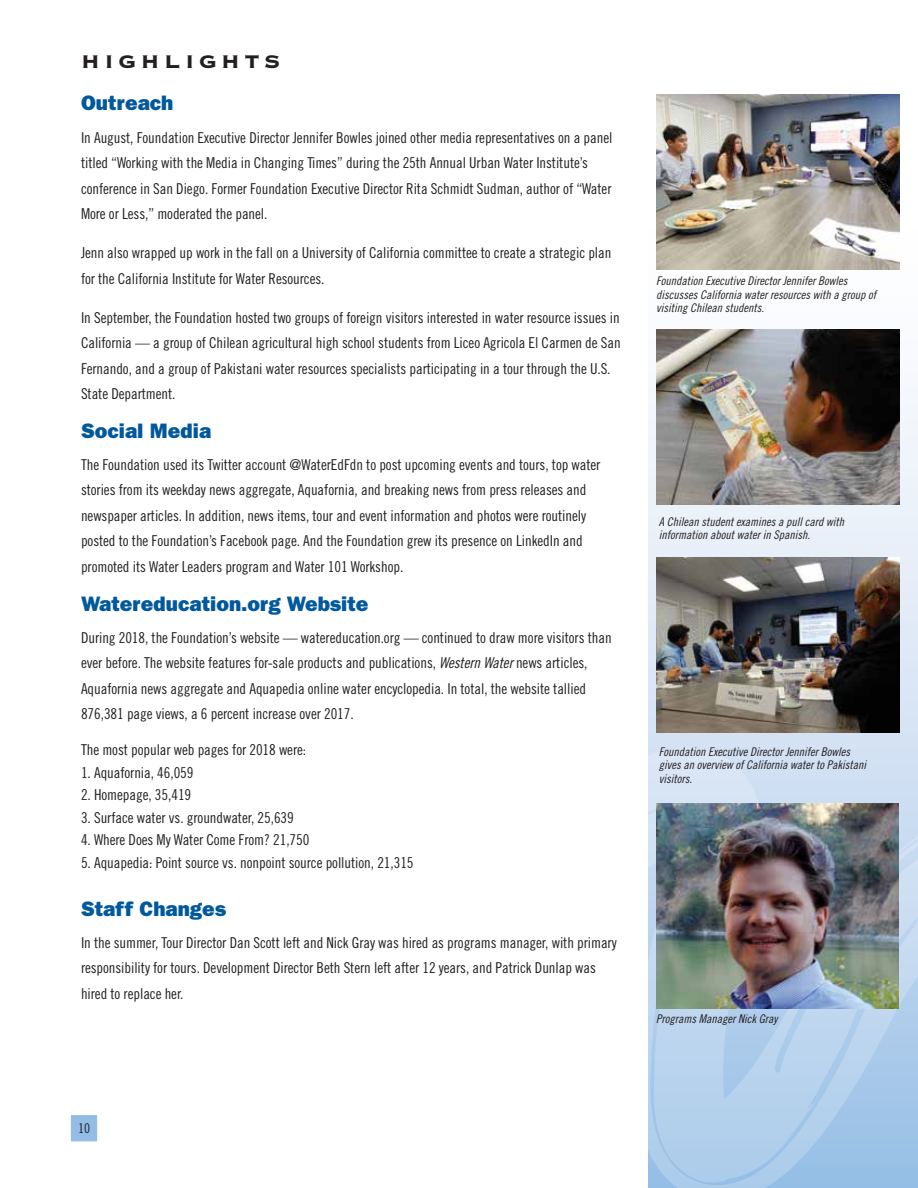
<style>
.page{position:relative;width:918px;height:1188px;background:#fff}
.page>*{position:absolute;margin:0;border:0;box-sizing:border-box;transform-origin:0 0}
.t1{font:24px "Copperplate Thirty Three BC";letter-spacing:.2em;color:#231f20}
.t2{font:800 21px "Franklin Gothic";color:#00589d}
.t3{font:15px/25.5px "Trade Gothic Cond Eighteen";letter-spacing:-.005em;color:#231f20}
.t4{font:13.5px "Trade Gothic Cond Eighteen";color:#231f20}
.t5{font:12px/13.5px "Trade Gothic Cond Eighteen Obl";color:#231f20}
.s1{font-family:"Trade Gothic Cond Eighteen Obl"}
</style>
<div class="page">
<svg style="left:648px;top:392px;width:270px;height:356px;background:#e3ebf5"></svg>
<svg style="left:648px;top:748px;width:270px;height:440px;background:#b7d2ed"></svg>
<svg style="left:70px;top:1115px;width:28px;height:27px"></svg>
<img style="left:656px;top:94px;width:244px;height:176px">
<img style="left:656px;top:329px;width:244px;height:175px">
<img style="left:656px;top:558px;width:244px;height:175px">
<img style="left:656px;top:804px;width:243px;height:205px">
<h1 class="t1" style="left:81px;top:49px;width:201px">HIGHLIGHTS</h1>
<h2 class="t2" style="left:81px;top:91px;width:94px">Outreach</h2>
<p class="t3" style="left:81px;top:124px;width:533px">In August, Foundation Executive Director Jennifer Bowles joined other media representatives on a panel titled “Working with the Media in Changing Times” during the 25th Annual Urban Water Institute’s conference in San Diego. Former Foundation Executive Director Rita Schmidt Sudman, author of “Water More or Less,” moderated the panel.</p>
<p class="t3" style="left:81px;top:240px;width:532px">Jenn also wrapped up work in the fall on a University of California committee to create a strategic plan for the California Institute for Water Resources.</p>
<p class="t3" style="left:81px;top:304px;width:541px">In September, the Foundation hosted two groups of foreign visitors interested in water resource issues in California — a group of Chilean agricultural high school students from Liceo Agricola El Carmen de San Fernando, and a group of Pakistani water resources specialists participating in a tour through the U.S.<br>State Department.</p>
<h2 class="t2" style="left:81px;top:418px;width:132px">Social Media</h2>
<p class="t3" style="left:81px;top:452px;width:521px">The Foundation used its Twitter account @WaterEdFdn to post upcoming events and tours, top water stories from its weekday news aggregate, Aquafornia, and breaking news from press releases and newspaper articles. In addition, news items, tour and event information and photos were routinely posted to the Foundation’s Facebook page. And the Foundation grew its presence on LinkedIn and promoted its Water Leaders program and Water 101 Workshop.</p>
<h2 class="t2" style="left:81px;top:591px;width:289px">Watereducation.org Website</h2>
<p class="t3" style="left:81px;top:625px;width:532px">During 2018, the Foundation’s website — watereducation.org — continued to draw more visitors than ever before. The website features for-sale products and publications, <span class="s1">Western Water</span> news articles, Aquafornia news aggregate and Aquapedia online water encyclopedia. In total, the website tallied 876,381 page views, a 6 percent increase over 2017.</p>
<p class="t3" style="left:81px;top:737px;width:227px">The most popular web pages for 2018 were:</p>
<p class="t3" style="left:81px;top:760px;width:114px">1. Aquafornia, 46,059</p>
<p class="t3" style="left:81px;top:782px;width:112px">2. Homepage, 35,419</p>
<p class="t3" style="left:81px;top:805px;width:214px">3. Surface water vs. groundwater, 25,639</p>
<p class="t3" style="left:81px;top:827px;width:230px">4. Where Does My Water Come From? 21,750</p>
<p class="t3" style="left:81px;top:850px;width:334px">5. Aquapedia: Point source vs. nonpoint source pollution, 21,315</p>
<h2 class="t2" style="left:81px;top:896px;width:147px">Staff Changes</h2>
<p class="t3" style="left:81px;top:930px;width:537px">In the summer, Tour Director Dan Scott left and Nick Gray was hired as programs manager, with primary responsibility for tours. Development Director Beth Stern left after 12 years, and Patrick Dunlap was hired to replace her.</p>
<p class="t5" style="left:656px;top:274px;width:221px">Foundation Executive Director Jennifer Bowles discusses California water resources with a group of visiting Chilean students.</p>
<p class="t5" style="left:659px;top:515px;width:187px">A Chilean student examines a pull card with information about water in Spanish.</p>
<p class="t5" style="left:659px;top:744px;width:209px">Foundation Executive Director Jennifer Bowles gives an overview of California water to Pakistani visitors.</p>
<p class="t5" style="left:656px;top:1012px;width:123px">Programs Manager Nick Gray</p>
<p class="t4" style="left:78px;top:1120px;width:13px">10</p>
</div>
